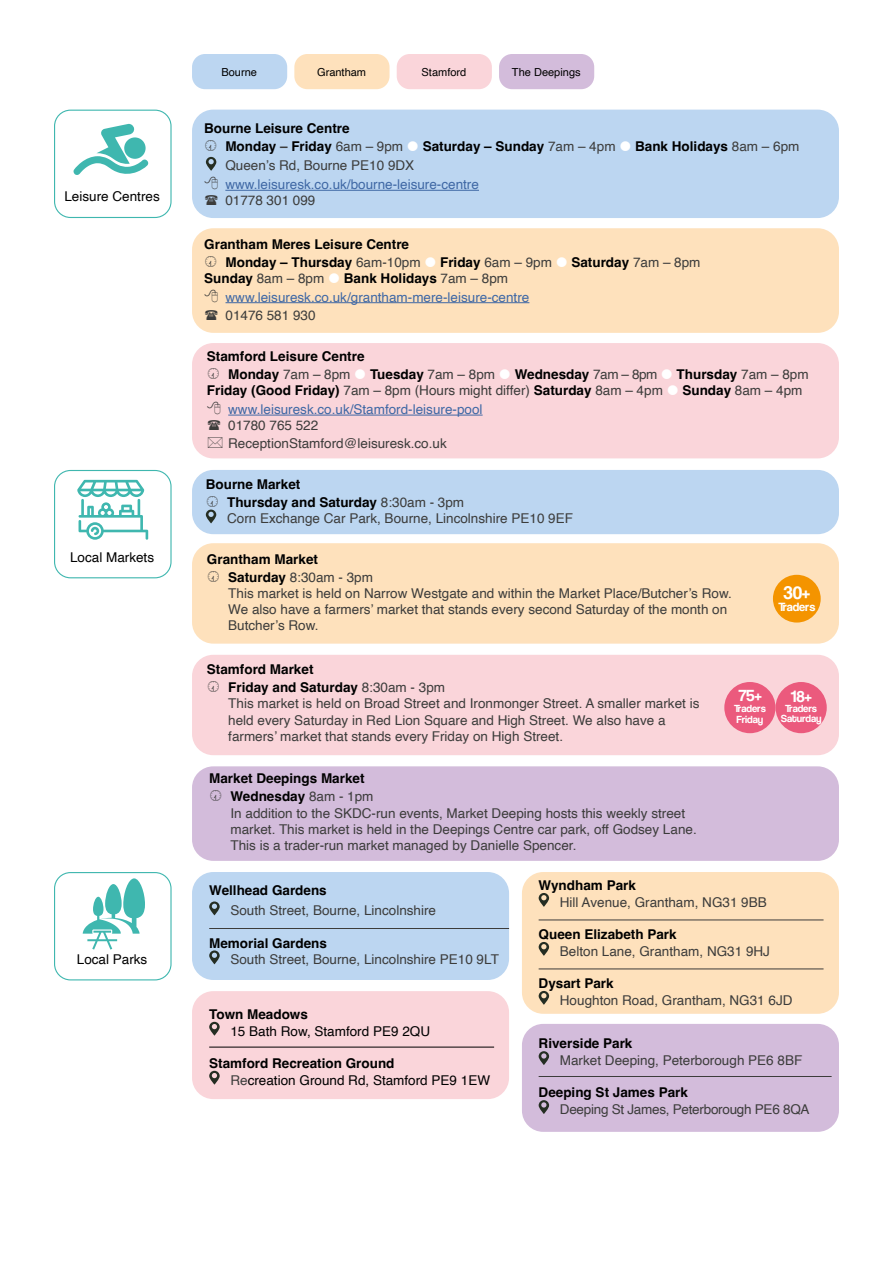
<style>
.page{position:relative;width:893px;height:1263px;background:#fff}
.page>*{position:absolute;margin:0;border:0;box-sizing:border-box;transform-origin:0 0}
.t1{font:18.15px "Coolvetica";color:#fff}
.t2{font:15.9px "Coolvetica";color:#fff}
.t3{font:13.5px/16.2px "Helvetica";color:#3c3c3b}
.t4{font:700 13.5px/18px "Helvetica";color:#000}
.t5{font:13.5px/18.9px "Helvetica";color:#3f68a5}
.t6{font:13.5px/16.5px "Helvetica";color:#000}
.t7{font:13.5px "Helvetica";letter-spacing:-.02em;color:#3c3c3b}
.t8{font:11.55px "Coolvetica";color:#fff}
.t9{font:11.1px "Helvetica";color:#000}
.t10{font:9.9px/9.9px "Coolvetica";color:#fff;text-align:center}
.s1{color:#3c3c3b}
.s2{font-weight:400;color:#3c3c3b}
.s3{font-weight:700;color:#000}
.s4{font-weight:700}
</style>
<div class="page">
<div style="left:192px;top:54px;width:95px;height:35px;background:#bcd6f1;border-radius:13px"></div>
<div style="left:294px;top:54px;width:96px;height:35px;background:#fee1bc;border-radius:13px"></div>
<div style="left:397px;top:54px;width:95px;height:35px;background:#fad5da;border-radius:13px"></div>
<div style="left:499px;top:54px;width:95px;height:35px;background:#d3bcdb;border-radius:13px"></div>
<div style="left:54px;top:110px;width:118px;height:108px;border:1px solid #3fb7af;border-radius:16px"></div>
<div style="left:54px;top:872px;width:118px;height:108px;border:1px solid #3fb7af;border-radius:16px"></div>
<div style="left:192px;top:228px;width:647px;height:105px;background:#fee1bc;border-radius:21px"></div>
<hr style="left:226px;top:302px;width:303px;height:1px;background:#3f68a5">
<div style="left:192px;top:343px;width:647px;height:115px;background:#fad5da;border-radius:21px"></div>
<hr style="left:228px;top:415px;width:255px;height:1px;background:#3f68a5">
<svg style="left:73px;top:123px;width:76px;height:52px"></svg>
<div style="left:192px;top:110px;width:647px;height:108px;background:#bcd6f1;border-radius:21px"></div>
<hr style="left:225px;top:190px;width:254px;height:1px;background:#3f68a5">
<svg style="left:206px;top:157px;width:10px;height:14px"></svg>
<div style="left:192px;top:766px;width:647px;height:95px;background:#d3bcdb;border-radius:21px"></div>
<div style="left:54px;top:470px;width:118px;height:108px;border:1px solid #3fb7af;border-radius:16px"></div>
<svg style="left:77px;top:480px;width:71px;height:60px"></svg>
<div style="left:192px;top:470px;width:647px;height:64px;background:#bcd6f1;border-radius:21px"></div>
<div style="left:192px;top:543px;width:647px;height:101px;background:#fee1bc;border-radius:21px"></div>
<div style="left:773px;top:575px;width:48px;height:47px;background:#f49400;border-radius:50%"></div>
<div style="left:192px;top:655px;width:647px;height:100px;background:#fad5da;border-radius:21px"></div>
<div style="left:724px;top:682px;width:51px;height:51px;background:#eb5a7d;border-radius:50%"></div>
<div style="left:775px;top:682px;width:52px;height:51px;background:#eb5a7d;border-radius:50%"></div>
<div style="left:192px;top:872px;width:317px;height:108px;background:#bcd6f1;border-radius:21px"></div>
<div style="left:192px;top:991px;width:317px;height:108px;background:#fad5da;border-radius:21px"></div>
<div style="left:522px;top:872px;width:317px;height:142px;background:#fee1bc;border-radius:21px"></div>
<hr style="left:209px;top:928px;width:300px;height:1px;background:#3c3c3b">
<svg style="left:209px;top:901px;width:11px;height:14px"></svg>
<svg style="left:209px;top:950px;width:11px;height:14px"></svg>
<hr style="left:539px;top:919px;width:284px;height:1px;background:#3c3c3b">
<hr style="left:539px;top:968px;width:284px;height:1px;background:#3c3c3b">
<svg style="left:539px;top:893px;width:10px;height:14px"></svg>
<svg style="left:539px;top:942px;width:10px;height:14px"></svg>
<svg style="left:539px;top:991px;width:10px;height:14px"></svg>
<hr style="left:209px;top:1047px;width:285px;height:1px;background:#000">
<svg style="left:209px;top:1022px;width:11px;height:14px"></svg>
<svg style="left:209px;top:1071px;width:11px;height:14px"></svg>
<div style="left:522px;top:1024px;width:317px;height:108px;background:#d3bcdb;border-radius:21px"></div>
<hr style="left:539px;top:1076px;width:293px;height:1px;background:#3c3c3b">
<svg style="left:539px;top:1051px;width:10px;height:14px"></svg>
<svg style="left:539px;top:1100px;width:10px;height:14px"></svg>
<svg style="left:83px;top:878px;width:62px;height:71px"></svg>
<svg style="left:225px;top:189px;width:7px;height:2px"></svg>
<svg style="left:206px;top:509px;width:11px;height:14px"></svg>
<p class="t6" style="left:64px;top:189px;width:97px">Leisure Centres</p>
<p class="t6" style="left:70px;top:549px;width:86px">Local Markets</p>
<p class="t6" style="left:77px;top:951px;width:72px">Local Parks</p>
<p class="t9" style="left:221px;top:63px;width:37px">Bourne</p>
<p class="t9" style="left:317px;top:63px;width:51px">Grantham</p>
<p class="t9" style="left:422px;top:63px;width:46px">Stamford</p>
<p class="t9" style="left:512px;top:63px;width:70px">The Deepings</p>
<p class="t4" style="left:225px;top:121px;width:179px;text-indent:-21px">Bourne Leisure Centre<br>Monday <span class="s1">–</span> Friday <span class="s2">6am – 9pm</span></p>
<p class="t4" style="left:423px;top:139px;width:194px">Saturday – Sunday <span class="s2">7am – 4pm</span></p>
<p class="t4" style="left:635px;top:139px;width:166px">Bank Holidays <span class="s2">8am – 6pm</span></p>
<p class="t3" style="left:225px;top:158px;width:190px">Queen’s Rd, Bourne PE10 9DX</p>
<p class="t5" style="left:225px;top:175px;width:255px">www.leisuresk.co.uk/bourne-leisure-centre</p>
<p class="t3" style="left:225px;top:193px;width:92px">01778 301 099</p>
<p class="t4" style="left:226px;top:236px;width:197px;text-indent:-21px">Grantham Meres Leisure Centre<br>Monday – Thursday <span class="s2">6am-10pm</span></p>
<p class="t3" style="left:440px;top:254px;width:113px"><span class="s3">Friday</span> 6am – 9pm</p>
<p class="t4" style="left:571px;top:254px;width:131px">Saturday <span class="s2">7am – 8pm</span></p>
<p class="t3" style="left:204px;top:270px;width:122px"><span class="s3">Sunday</span> 8am – 8pm</p>
<p class="t5" style="left:226px;top:269px;width:305px;text-indent:118px"><span class="s3">Bank Holidays</span> <span class="s1">7am – 8pm </span>www.leisuresk.co.uk/grantham-mere-leisure-centre</p>
<p class="t3" style="left:226px;top:307px;width:92px">01476 581 930</p>
<p class="t4" style="left:207px;top:349px;width:159px;text-align:center">Stamford Leisure Centre<br>Monday <span class="s2">7am – 8pm</span></p>
<p class="t4" style="left:370px;top:367px;width:127px">Tuesday <span class="s2">7am – 8pm</span></p>
<p class="t4" style="left:515px;top:367px;width:144px">Wednesday <span class="s2">7am – 8pm</span></p>
<p class="t4" style="left:677px;top:367px;width:134px">Thursday <span class="s2">7am – 8pm</span></p>
<p class="t3" style="left:207px;top:383px;width:457px"><span class="s3">Friday (Good Friday)</span> 7am – 8pm (Hours might differ) <span class="s3">Saturday</span> 8am – 4pm</p>
<p class="t3" style="left:682px;top:383px;width:122px"><span class="s3">Sunday</span> 8am – 4pm</p>
<p class="t5" style="left:228px;top:400px;width:256px">www.leisuresk.co.uk/Stamford-leisure-pool</p>
<p class="t3" style="left:228px;top:417px;width:220px;line-height:18px">01780 765 522<br>ReceptionStamford@leisuresk.co.uk</p>
<p class="t4" style="left:227px;top:477px;width:239px;text-indent:-21px">Bourne Market<br>Thursday and Saturday <span class="s2">8:30am - 3pm</span></p>
<p class="t3" style="left:227px;top:511px;width:347px">Corn Exchange Car Park, Bourne, Lincolnshire PE10 9EF</p>
<p class="t4" style="left:228px;top:552px;width:146px;text-indent:-21px">Grantham Market<br>Saturday <span class="s2">8:30am - 3pm</span></p>
<p class="t3" style="left:228px;top:586px;width:505px">This market is held on Narrow Westgate and within the Market Place/Butcher’s Row.<br>We also have a farmers’ market that stands every second Saturday of the month on<br>Butcher’s Row.</p>
<h1 class="t1" style="left:783px;top:583px;width:28px">30+</h1>
<p class="t8" style="left:778px;top:601px;width:38px">Traders</p>
<p class="t4" style="left:228px;top:662px;width:218px;text-indent:-21px">Stamford Market<br>Friday and Saturday <span class="s2">8:30am - 3pm</span></p>
<p class="t3" style="left:228px;top:696px;width:473px">This market is held on Broad Street and Ironmonger Street. A smaller market is held every Saturday in Red Lion Square and High Street. We also have a farmers’ market that stands every Friday on High Street.</p>
<p class="t4" style="left:230px;top:771px;width:145px;text-indent:-21px">Market Deepings Market<br>Wednesday <span class="s2">8am - 1pm</span></p>
<p class="t3" style="left:230px;top:805px;width:468px">In addition to the SKDC-run events, Market Deeping hosts this weekly street market. This market is held in the Deepings Centre car park, off Godsey Lane.<br>This is a trader-run market managed by Danielle Spencer.</p>
<p class="t2" style="left:738px;top:687px;width:25px">75+</p>
<p class="t10" style="left:734px;top:704px;width:33px;line-height:10.9px;text-align:left">Traders<br>Friday</p>
<p class="t2" style="left:791px;top:688px;width:23px">18+</p>
<p class="t10" style="left:781px;top:704px;width:42px">Traders<br>Saturday</p>
<p class="t4" style="left:209px;top:882px;width:119px">Wellhead Gardens</p>
<p class="t3" style="left:230px;top:903px;width:207px">South Street, Bourne, Lincolnshire</p>
<p class="t4" style="left:209px;top:935px;width:119px">Memorial Gardens</p>
<p class="t3" style="left:230px;top:952px;width:270px">South Street, Bourne, Lincolnshire PE10 9LT</p>
<p class="t4" style="left:209px;top:1007px;width:100px">Town Meadows</p>
<p class="t6" style="left:230px;top:1023px;width:201px">15 Bath Row, Stamford PE9 2QU</p>
<p class="t6" style="left:230px;top:1055px;width:261px;text-indent:-21px"><span class="s4">Stamford Recreation Ground<br></span><span class="s1">Re</span>creation Ground Rd, Stamford PE9 1EW</p>
<p class="t4" style="left:539px;top:878px;width:99px">Wyndham Park</p>
<p class="t3" style="left:560px;top:894px;width:208px">Hill Avenue, Grantham, NG31 9BB</p>
<p class="t4" style="left:539px;top:927px;width:140px">Queen Elizabeth Park</p>
<p class="t3" style="left:560px;top:943px;width:212px">Belton Lane, Grantham, NG31 9HJ</p>
<p class="t4" style="left:539px;top:976px;width:77px">Dysart Park</p>
<p class="t3" style="left:560px;top:992px;width:234px">Houghton Road, Grantham, NG31 6JD</p>
<p class="t4" style="left:539px;top:1036px;width:95px">Riverside Park</p>
<p class="t3" style="left:560px;top:1053px;width:244px">Market Deeping, Peterborough PE6 8BF</p>
<p class="t4" style="left:539px;top:1085px;width:151px">Deeping St James Park</p>
<p class="t7" style="left:560px;top:1099px;width:251px">Deeping St James, Peterborough PE6 8QA</p>
</div>
